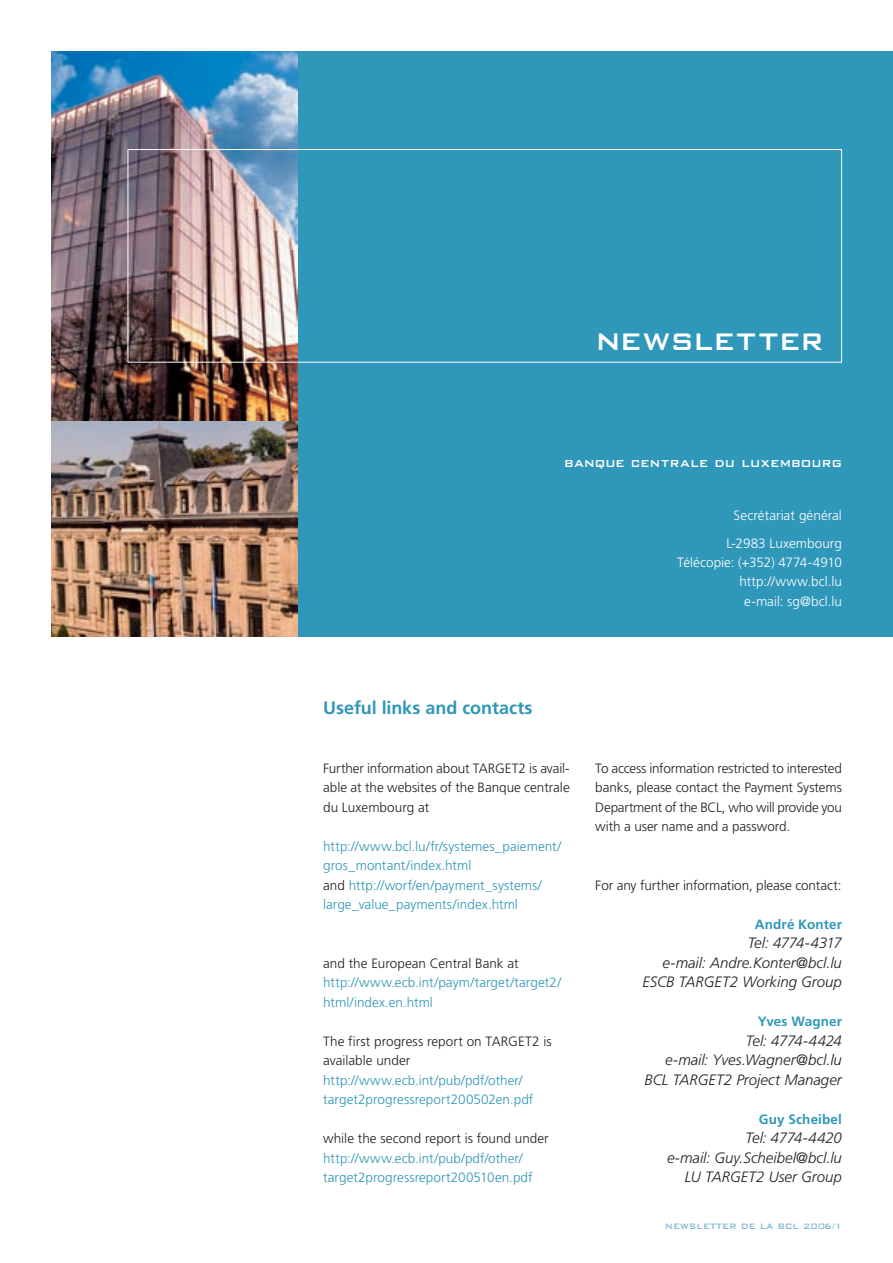
<style>
.page{position:relative;width:893px;height:1263px;background:#fff}
.page>*{position:absolute;margin:0;border:0;box-sizing:border-box;transform-origin:0 0}
.t1{font:500 39px "Bank Gothic BT";letter-spacing:.01em;color:#fff;scale:.9 1}
.t2{font:700 18px "Frutiger";letter-spacing:-.005em;color:#2f97b9}
.t3{font:500 16.5px "Bank Gothic BT";letter-spacing:.015em;color:#fff;scale:.9 1}
.t4{font:italic 300 15px/19.5px "Frutiger";letter-spacing:-.005em;color:#231f20;text-align:right}
.t5{font:300 13.5px/19.5px "Frutiger";color:#231f20;text-align:justify}
.t6{font:300 13.5px/19.5px "Frutiger";letter-spacing:.005em;color:#2f97b9}
.t7{font:300 13.5px/19.2px "Frutiger";color:#fff;text-align:center}
.t8{font:700 13.5px "Frutiger";letter-spacing:.01em;color:#2f97b9}
.t9{font:500 10.5px "Bank Gothic BT";color:#82bad3;scale:.9 1}
.s1{color:#231f20}
</style>
<div class="page">
<div style="left:51px;top:51px;width:842px;height:585px;background:#2f97b9"></div>
<img style="left:51px;top:51px;width:247px;height:585px">
<div style="left:128px;top:149px;width:714px;height:214px;border:1px solid #fff"></div>
<h1 class="t1" style="left:596px;top:319px;width:255px">newsletter</h1>
<p class="t3" style="left:564px;top:454px;width:310px">banque centrale du luxembourg</p>
<p class="t7" style="left:726px;top:502px;width:117px;line-height:27.8px">Secrétariat général<br>L-2983 Luxembourg</p>
<p class="t7" style="left:677px;top:553px;width:166px;text-align:right">Télécopie: (+352) 4774-4910 http://www.bcl.lu<br>e-mail: sg@bcl.lu</p>
<h2 class="t2" style="left:323px;top:697px;width:211px">Useful links and contacts</h2>
<p class="t5" style="left:323px;top:758px;width:248px">Further information about TARGET2 is avail&shy;able at the websites of the Banque centrale du Luxembourg at</p>
<p class="t6" style="left:323px;top:836px;width:240px">http://www.bcl.lu/fr/systemes_paiement/ gros_montant/index.html<br><span class="s1">and</span> http://worf/en/payment_systems/ large_value_payments/index.html</p>
<p class="t5" style="left:323px;top:953px;width:197px">and the European Central Bank at</p>
<p class="t6" style="left:323px;top:973px;width:240px">http://www.ecb.int/paym/target/target2/ html/index.en.html</p>
<p class="t5" style="left:323px;top:1031px;width:230px">The first progress report on TARGET2 is available under</p>
<p class="t6" style="left:323px;top:1070px;width:212px">http://www.ecb.int/pub/pdf/other/ target2progressreport200502en.pdf</p>
<p class="t5" style="left:323px;top:1129px;width:227px">while the second report is found under</p>
<p class="t6" style="left:323px;top:1148px;width:211px">http://www.ecb.int/pub/pdf/other/ target2progressreport200510en.pdf</p>
<p class="t5" style="left:595px;top:758px;width:248px">To access information restricted to interested banks, please contact the Payment Systems Department of the BCL, who will provide you with a user name and a password.</p>
<p class="t5" style="left:595px;top:875px;width:248px">For any further information, please contact:</p>
<p class="t8" style="left:755px;top:916px;width:88px">André Konter</p>
<p class="t4" style="left:642px;top:933px;width:201px">Tel: 4774-4317<br>e-mail: Andre.Konter@bcl.lu<br>ESCB TARGET2 Working Group</p>
<p class="t8" style="left:758px;top:1013px;width:86px">Yves Wagner</p>
<p class="t4" style="left:644px;top:1031px;width:199px">Tel: 4774-4424<br>e-mail: Yves.Wagner@bcl.lu<br>BcL TARGET2 Project Manager</p>
<p class="t8" style="left:759px;top:1111px;width:85px">Guy Scheibel</p>
<p class="t4" style="left:667px;top:1128px;width:176px">Tel: 4774-4420<br>e-mail: Guy.Scheibel@bcl.lu<br>LU TARGET2 User Group</p>
<p class="t9" style="left:665px;top:1221px;width:198px">NEWSLETTER de la BCL 2006/1</p>
</div>
